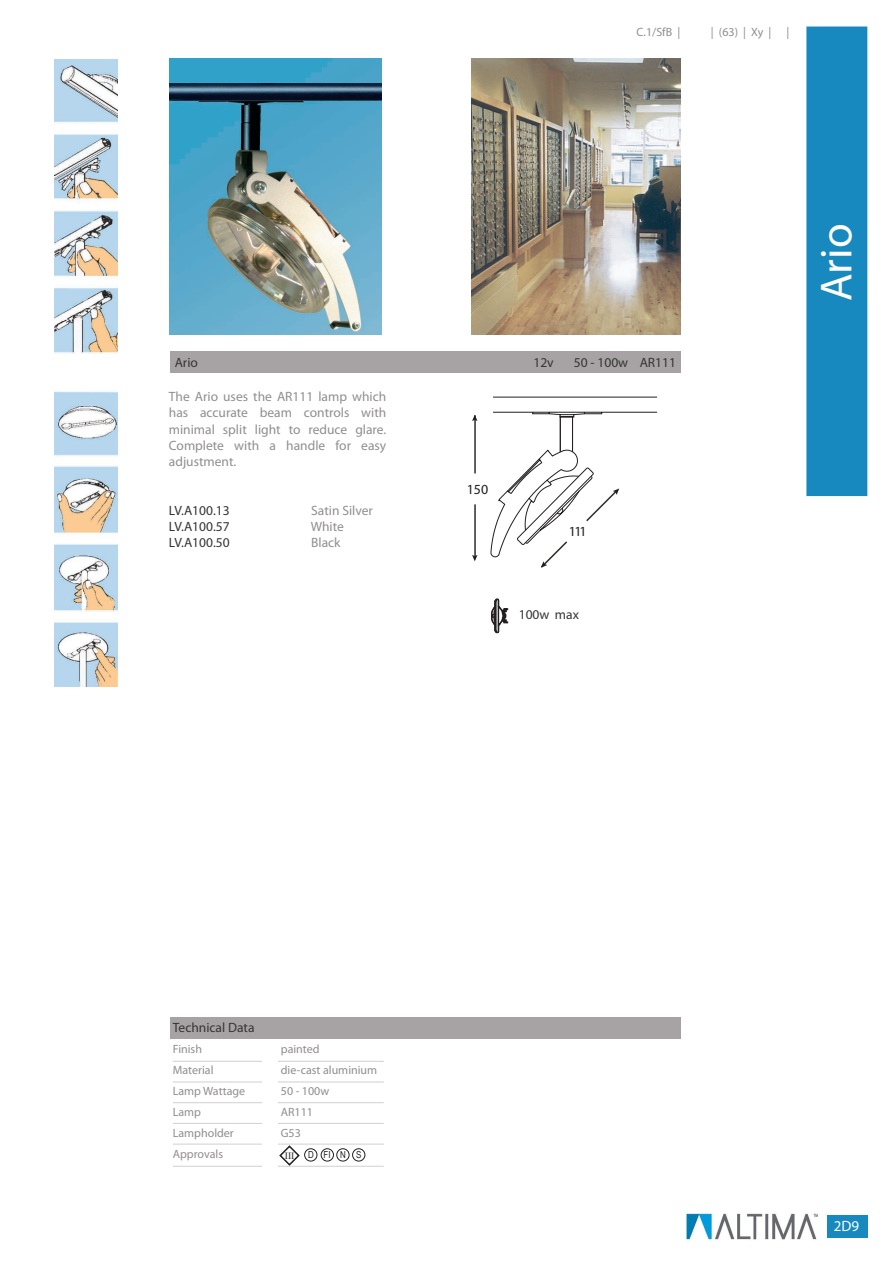
<style>
.page{position:relative;width:893px;height:1263px;background:#fff}
.page>*{position:absolute;margin:0;border:0;box-sizing:border-box;transform-origin:0 0}
.t1{font:45px "Myriad Pro";color:#fff}
.t2{font:15px "Myriad Pro";color:#fff}
.t3{font:13.95px "Myriad Pro";letter-spacing:-.055em;color:#231f20}
.t4{font:13.5px/16.2px "Myriad Pro";color:#928d8f;text-align:justify}
.t5{font:13.5px "Myriad Pro";color:#363433}
.t6{font:12px "Myriad Pro";color:#928d8f}
.t7{font:9.75px "Arial Narrow";letter-spacing:.985em;color:#231f20}
.t8{font:9.75px "Times New Roman";color:#231f20}
</style>
<div class="page">
<img style="left:686px;top:1212px;width:132px;height:28px">
<div style="left:806px;top:27px;width:61px;height:469px;background:#1789bf"></div>
<hr style="left:173px;top:1166px;width:211px;height:1px;background:#cfd1cd">
<div style="left:170px;top:352px;width:510px;height:21px;background:#a7a3a4"></div>
<img style="left:170px;top:58px;width:212px;height:277px">
<img style="left:471px;top:58px;width:209px;height:276px">
<hr style="left:474px;top:504px;width:2px;height:55px;background:#2e2b28">
<hr style="left:474px;top:415px;width:2px;height:58px;background:#2e2b28">
<svg style="left:491px;top:598px;width:18px;height:36px"></svg>
<svg style="left:472px;top:555px;width:5px;height:6px"></svg>
<svg style="left:472px;top:415px;width:5px;height:6px"></svg>
<svg style="left:490px;top:396px;width:168px;height:172px"></svg>
<div style="left:170px;top:1017px;width:510px;height:21px;background:#a7a3a4"></div>
<hr style="left:173px;top:1061px;width:211px;height:1px;background:#cfd1cd">
<hr style="left:173px;top:1081px;width:211px;height:1px;background:#cfd1cd">
<hr style="left:173px;top:1102px;width:211px;height:1px;background:#cfd1cd">
<hr style="left:173px;top:1123px;width:211px;height:1px;background:#cfd1cd">
<hr style="left:173px;top:1144px;width:211px;height:1px;background:#cfd1cd">
<div style="left:262px;top:1054px;width:15px;height:116px;background:#fff"></div>
<img style="left:54px;top:59px;width:64px;height:627px">
<svg style="left:278px;top:1144px;width:87px;height:23px"></svg>
<div style="left:827px;top:1215px;width:40px;height:22px;background:#1789bf"></div>
<p class="t6" style="left:637px;top:24px;width:45px">C.1/SfB |</p>
<p class="t6" style="left:711px;top:24px;width:62px">| (63) | Xy |</p>
<p class="t6" style="left:787px;top:24px;width:4px">|</p>
<p class="t5" style="left:175px;top:354px;width:25px">Ario</p>
<p class="t5" style="left:533px;top:354px;width:22px">12v</p>
<p class="t5" style="left:574px;top:354px;width:104px">50 - 100w AR111</p>
<p class="t4" style="left:169px;top:388px;width:219px">The Ario uses the AR111 lamp which has accurate beam controls with minimal split light to reduce glare.<br>Complete with a handle for easy adjustment.</p>
<p class="t5" style="left:169px;top:502px;width:62px">LV.A100.13</p>
<p class="t4" style="left:311px;top:502px;width:63px">Satin Silver</p>
<p class="t5" style="left:169px;top:518px;width:62px">LV.A100.57</p>
<p class="t4" style="left:311px;top:518px;width:35px">White</p>
<p class="t5" style="left:169px;top:534px;width:62px">LV.A100.50</p>
<p class="t4" style="left:311px;top:534px;width:31px">Black</p>
<p class="t3" style="left:467px;top:481px;width:23px">150</p>
<p class="t3" style="left:569px;top:522px;width:20px">111</p>
<p class="t5" style="left:519px;top:606px;width:62px">100w max</p>
<p class="t1" style="left:809px;top:301px;width:79px;rotate:-90deg">Ario</p>
<p class="t5" style="left:173px;top:1019px;width:83px">Technical Data</p>
<p class="t6" style="left:173px;top:1041px;width:31px">Finish</p>
<p class="t6" style="left:281px;top:1041px;width:40px">painted</p>
<p class="t6" style="left:173px;top:1062px;width:42px">Material</p>
<p class="t6" style="left:281px;top:1062px;width:98px">die-cast aluminium</p>
<p class="t6" style="left:173px;top:1083px;width:74px">Lamp Wattage</p>
<p class="t6" style="left:281px;top:1083px;width:50px">50 - 100w</p>
<p class="t6" style="left:173px;top:1104px;width:30px">Lamp</p>
<p class="t6" style="left:281px;top:1104px;width:34px">AR111</p>
<p class="t6" style="left:173px;top:1125px;width:63px">Lampholder</p>
<p class="t6" style="left:281px;top:1125px;width:22px">G53</p>
<p class="t6" style="left:173px;top:1146px;width:52px">Approvals</p>
<p class="t8" style="left:285px;top:1149px;width:11px">III</p>
<p class="t7" style="left:308px;top:1148px;width:55px">DFINS</p>
<p class="t2" style="left:834px;top:1216px;width:27px">2D9</p>
</div>
